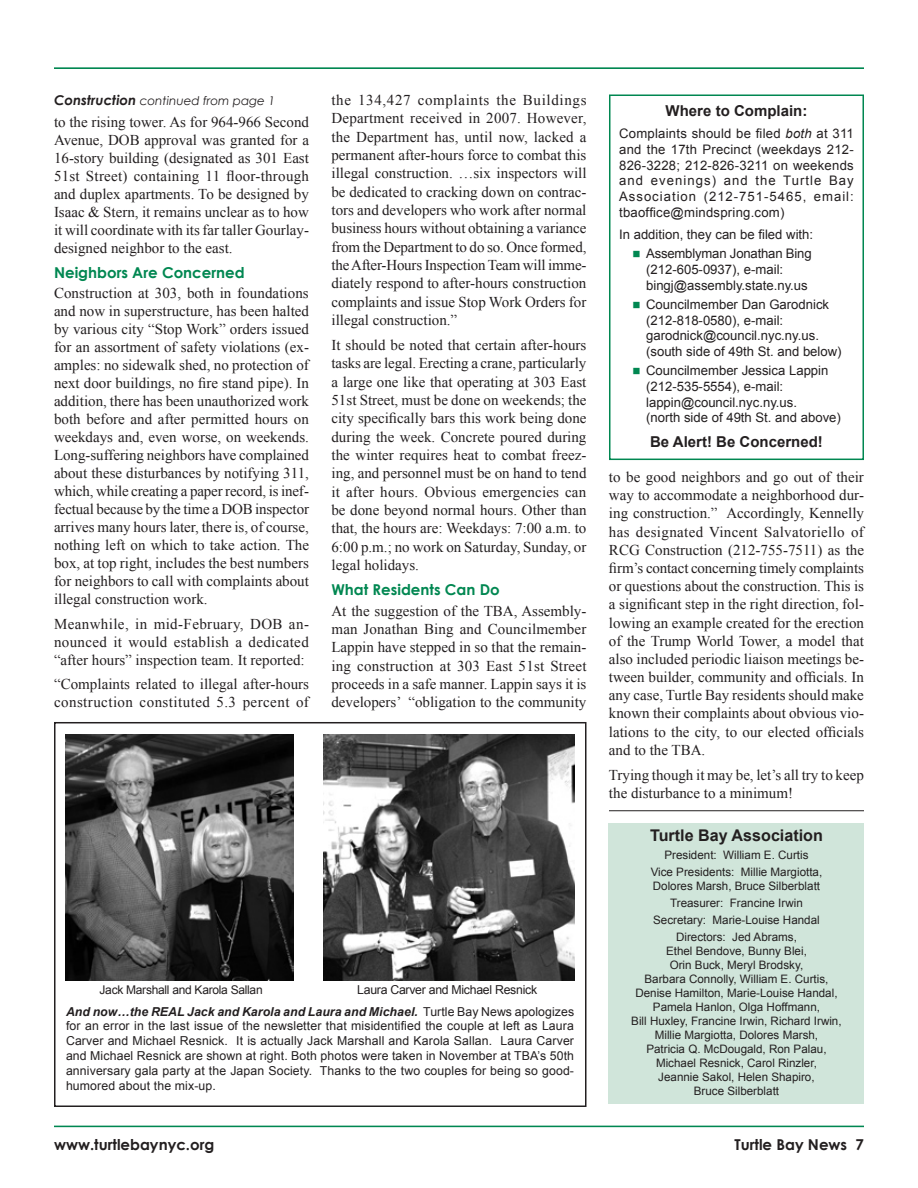
<style>
.page{position:relative;width:918px;height:1188px;background:#fff}
.page>*{position:absolute;margin:0;border:0;box-sizing:border-box;transform-origin:0 0}
.t1{font:700 16.2px "Arial";color:#231f20}
.Body_Text{font:15px/18.3px "Times New Roman";color:#231f20;text-align:justify}
.Body_Text-2{font:700 15px "Century Gothic";color:#008751}
.t2{font:700 15px "Arial";color:#231f20}
.t3{font:700 15px "Century Gothic";color:#231f20}
.t4{font:13.2px/15.8px "Arial";color:#231f20}
.t5{font:12.3px/14.7px "Arial";letter-spacing:.01em;color:#231f20;text-align:justify}
.t6{font:12.3px "Arial";letter-spacing:-.025em;color:#231f20}
.t7{font:italic 12px "Century Gothic";color:#231f20}
.t8{font:12px "Arial";letter-spacing:-.025em;color:#231f20}
.t9{font:11.7px/14px "Arial";color:#231f20}
.s1{font-weight:700;font-size:13.5px}
.s2{font-weight:700;font-style:italic}
.s3{font-style:italic}
.s4{color:#008751}
</style>
<div class="page">
<hr style="left:54px;top:1126px;width:810px;height:1px;background:#008751">
<hr style="left:54px;top:68px;width:810px;height:1px;background:#008751">
<div style="left:609px;top:95px;width:255px;height:365px;border:2px solid #008751"></div>
<div style="left:609px;top:823px;width:255px;height:281px;background:#d0e5da"></div>
<div style="left:54px;top:722px;width:533px;height:385px;border:2px solid #231f20"></div>
<img style="left:66px;top:735px;width:227px;height:246px">
<img style="left:323px;top:735px;width:251px;height:246px">
<hr style="left:609px;top:810px;width:255px;height:1px;background:#231f20">
<p class="t7" style="left:54px;top:93px;width:223px"><span class="s1">Construction</span> continued from page 1</p>
<p class="Body_Text" style="left:54px;top:113px;width:257px">to the rising tower. As for 964-966 Second Avenue, DOB approval was granted for a 16-story building (designated as 301 East 51st Street) containing 11 floor-through and duplex apartments. To be designed by Isaac &amp; Stern, it remains unclear as to how it will coordinate with its far taller Gourlay&shy;designed neighbor to the east.</p>
<p class="Body_Text-2" style="left:54px;top:263px;width:192px">Neighbors Are Concerned</p>
<p class="Body_Text" style="left:54px;top:284px;width:257px">Construction at 303, both in foundations and now in superstructure, has been halted by various city “Stop Work” orders issued for an assortment of safety violations (ex&shy;amples: no sidewalk shed, no protection of next door buildings, no fire stand pipe). In addition, there has been unauthorized work both before and after permitted hours on weekdays and, even worse, on weekends.<br>Long-suffering neighbors have complained about these disturbances by notifying 311, which, while creating a paper record, is inef&shy;fectual because by the time a DOB inspector arrives many hours later, there is, of course, nothing left on which to take action. The box, at top right, includes the best numbers for neighbors to call with complaints about illegal construction work.</p>
<p class="Body_Text" style="left:54px;top:614px;width:257px">Meanwhile, in mid-February, DOB an&shy;nounced it would establish a dedicated “after hours” inspection team. It reported:</p>
<p class="Body_Text" style="left:54px;top:675px;width:257px">“Complaints related to illegal after-hours construction constituted 5.3 percent of</p>
<p class="Body_Text" style="left:331px;top:91px;width:257px">the 134,427 complaints the Buildings Department received in 2007. However, the Department has, until now, lacked a permanent after-hours force to combat this illegal construction. …six inspectors will be dedicated to cracking down on contrac&shy;tors and developers who work after normal business hours without obtaining a variance from the Department to do so. Once formed, the After-Hours Inspection Team will imme&shy;diately respond to after-hours construction complaints and issue Stop Work Orders for illegal construction.”</p>
<p class="Body_Text" style="left:331px;top:336px;width:257px">It should be noted that certain after-hours tasks are legal. Erecting a crane, particularly a large one like that operating at 303 East 51st Street, must be done on weekends; the city specifically bars this work being done during the week. Concrete poured during the winter requires heat to combat freez&shy;ing, and personnel must be on hand to tend it after hours. Obvious emergencies can be done beyond normal hours. Other than that, the hours are: Weekdays: 7:00 a.m. to 6:00 p.m.; no work on Saturday, Sunday, or legal holidays.</p>
<p class="Body_Text-2" style="left:331px;top:580px;width:170px">What Residents Can Do</p>
<p class="Body_Text" style="left:331px;top:601px;width:257px">At the suggestion of the TBA, Assembly&shy;man Jonathan Bing and Councilmember Lappin have stepped in so that the remain&shy;ing construction at 303 East 51st Street proceeds in a safe manner. Lappin says it is developers’ “obligation to the community</p>
<p class="t8" style="left:100px;top:983px;width:165px">Jack Marshall and Karola Sallan</p>
<p class="t6" style="left:357px;top:983px;width:181px">Laura Carver and Michael Resnick</p>
<p class="t5" style="left:66px;top:1004px;width:510px"><span class="s2">And now…the REAL Jack and Karola and Laura and Michael.</span> Turtle Bay News apologizes for an error in the last issue of the newsletter that misidentified the couple at left as Laura Carver and Michael Resnick. It is actually Jack Marshall and Karola Sallan. Laura Carver and Michael Resnick are shown at right. Both photos were taken in November at TBA’s 50th anniversary gala party at the Japan Society. Thanks to the two couples for being so good&shy;humored about the mix-up.</p>
<p class="t2" style="left:666px;top:102px;width:143px">Where to Complain:</p>
<p class="t4" style="left:619px;top:126px;width:236px;text-align:justify">Complaints should be filed <span class="s3">both</span> at 311 and the 17th Precinct (weekdays 212- 826-3228; 212-826-3211 on weekends and evenings) and the Turtle Bay Association (212-751-5465, email: tbaoffice@mindspring.com)</p>
<p class="t4" style="left:619px;top:227px;width:196px">In addition, they can be filed with:</p>
<p class="t4" style="left:646px;top:246px;width:167px;text-indent:-14px"><span class="s4">■</span> Assemblyman Jonathan Bing (212-605-0937), e-mail: bingj@assembly.state.ny.us</p>
<p class="t4" style="left:646px;top:296px;width:197px;text-indent:-14px"><span class="s4">■</span> Councilmember Dan Garodnick (212-818-0580), e-mail: garodnick@council.nyc.ny.us. (south side of 49th St. and below)</p>
<p class="t4" style="left:646px;top:363px;width:196px;text-indent:-14px"><span class="s4">■</span> Councilmember Jessica Lappin (212-535-5554), e-mail: lappin@council.nyc.ny.us.<br>(north side of 49th St. and above)</p>
<p class="t2" style="left:650px;top:433px;width:174px">Be Alert! Be Concerned!</p>
<p class="Body_Text" style="left:609px;top:468px;width:257px">to be good neighbors and go out of their way to accommodate a neighborhood dur&shy;ing construction.” Accordingly, Kennelly has designated Vincent Salvatoriello of RCG Construction (212-755-7511) as the firm’s contact concerning timely complaints or questions about the construction. This is a significant step in the right direction, fol&shy;lowing an example created for the erection of the Trump World Tower, a model that also included periodic liaison meetings be&shy;tween builder, community and officials. In any case, Turtle Bay residents should make known their complaints about obvious vio&shy;lations to the city, to our elected officials and to the TBA.</p>
<p class="Body_Text" style="left:609px;top:766px;width:256px">Trying though it may be, let’s all try to keep the disturbance to a minimum!</p>
<p class="t1" style="left:650px;top:827px;width:174px">Turtle Bay Association</p>
<p class="t9" style="left:664px;top:848px;width:146px">President: William E. Curtis</p>
<p class="t9" style="left:651px;top:865px;width:173px">Vice Presidents: Millie Margiotta,<br>Dolores Marsh, Bruce Silberblatt</p>
<p class="t9" style="left:670px;top:896px;width:134px">Treasurer: Francine Irwin</p>
<p class="t9" style="left:653px;top:913px;width:168px">Secretary: Marie-Louise Handal</p>
<p class="t9" style="left:631px;top:930px;width:212px;text-align:center">Directors: Jed Abrams,<br>Ethel Bendove, Bunny Blei,<br>Orin Buck, Meryl Brodsky,<br>Barbara Connolly, William E. Curtis,<br>Denise Hamilton, Marie-Louise Handal,<br>Pamela Hanlon, Olga Hoffmann,<br>Bill Huxley, Francine Irwin, Richard Irwin,<br>Millie Margiotta, Dolores Marsh,<br>Patricia Q. McDougald, Ron Palau,<br>Michael Resnick, Carol Rinzler,<br>Jeannie Sakol, Helen Shapiro,<br>Bruce Silberblatt</p>
<p class="t3" style="left:54px;top:1136px;width:162px">www.turtlebaynyc.org</p>
<p class="t3" style="left:734px;top:1136px;width:131px">Turtle Bay News 7</p>
</div>
